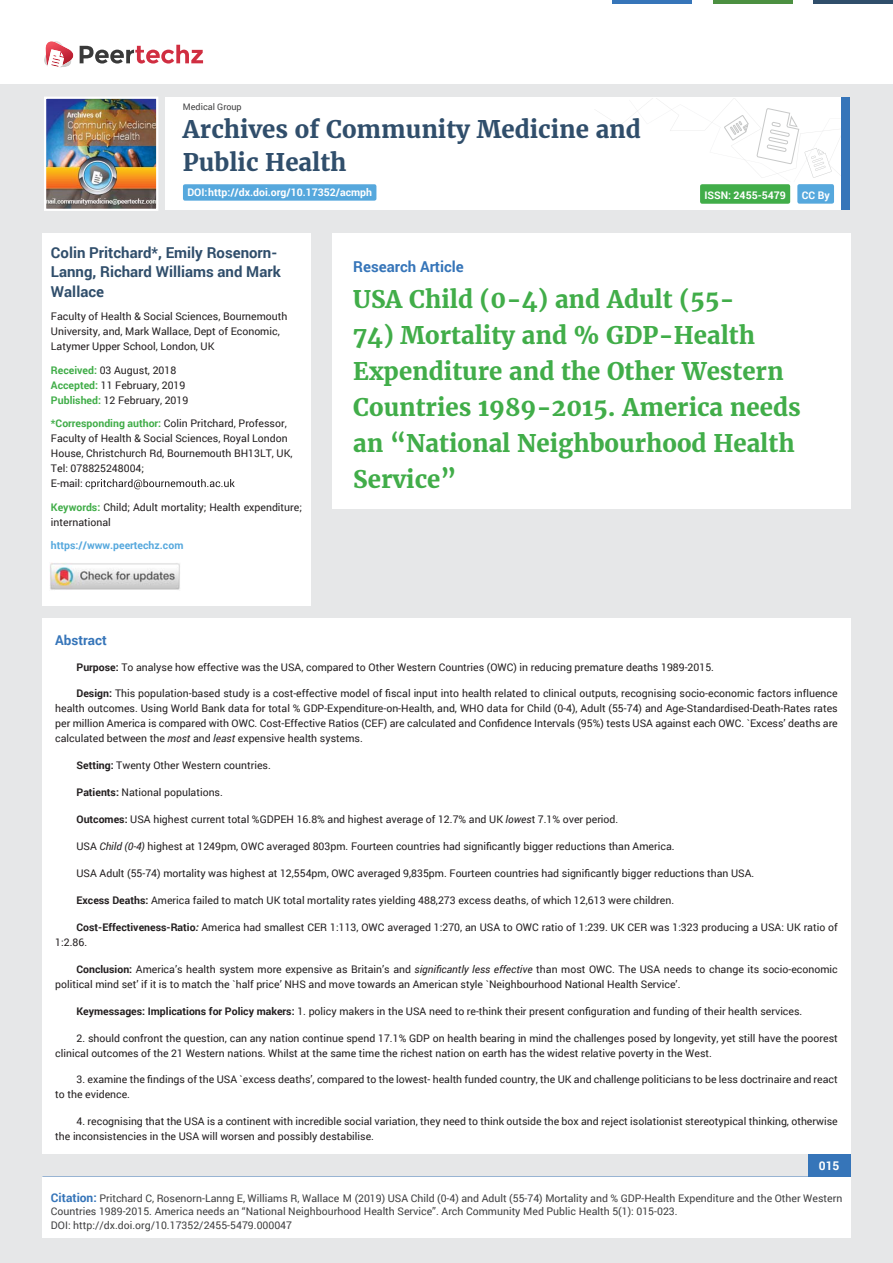
<style>
.page{position:relative;width:893px;height:1263px;background:#e6e7e8}
.page>*{position:absolute;margin:0;border:0;box-sizing:border-box;transform-origin:0 0}
.t1{font:700 24px/36px "Merriweather";color:#41ad49}
.t2{font:700 24px/33px "Merriweather";color:#304e6b}
.t3{font:700 15px/19.5px "Roboto";color:#304e6b}
.t4{font:700 15px "Roboto";color:#3675b9}
.t5{font:700 13.5px "Roboto";color:#3675b9}
.t6{font:700 12px "Roboto";color:#fff}
.t7{font:10.5px/15px "Roboto";color:#231f20}
.t8{font:10.5px/13.5px "Roboto";color:#404041}
.t9{font:700 10.5px "Roboto";color:#fff}
.t10{font:700 10.5px "Roboto";color:#56a8dd}
.t11{font:9px "Roboto";color:#404041}
.s1{font-weight:700;color:#41ad49}
.s2{font-weight:700}
.s3{font-style:italic}
.s4{font-weight:700;font-style:italic}
.s5{font-weight:700;font-size:12px;color:#3675b9}
</style>
<div class="page">
<div style="left:165px;top:98px;width:684px;height:112px;background:#fff"></div>
<svg style="left:596px;top:99px;width:245px;height:79px"></svg>
<div style="left:841px;top:98px;width:8px;height:112px;background:#3675b9"></div>
<img style="left:47px;top:100px;width:108px;height:108px">
<div style="left:44px;top:97px;width:114px;height:114px;border:2px solid #fff"></div>
<div style="left:0;top:0;width:893px;height:83px;background:#fff"></div>
<svg style="left:44px;top:41px;width:159px;height:27px"></svg>
<div style="left:700px;top:184px;width:90px;height:20px;background:#41ad49;border-radius:2px"></div>
<div style="left:797px;top:184px;width:37px;height:20px;background:#56a8dd;border-radius:2px"></div>
<hr style="left:713px;top:0;width:79px;height:3px;background:#4c9041">
<hr style="left:612px;top:0;width:80px;height:3px;background:#3675b9">
<hr style="left:813px;top:0;width:80px;height:3px;background:#304e6b">
<div style="left:808px;top:1154px;width:42px;height:43px;background:#3675b9"></div>
<div style="left:42px;top:1177px;width:809px;height:60px;background:#fff"></div>
<div style="left:183px;top:184px;width:193px;height:17px;background:#56a8dd;border-radius:2px"></div>
<div style="left:332px;top:233px;width:518px;height:276px;background:#fff"></div>
<div style="left:42px;top:233px;width:269px;height:372px;background:#fff"></div>
<svg style="left:85px;top:479px;width:150px;height:10px"></svg>
<img style="left:50px;top:563px;width:130px;height:27px">
<div style="left:42px;top:619px;width:808px;height:535px;background:#fff"></div>
<p class="t11" style="left:183px;top:101px;width:60px">Medical Group</p>
<h1 class="t2" style="left:183px;top:113px;width:459px">Archives of Community Medicine and<br>Public Health</h1>
<p class="t9" style="left:187px;top:185px;width:186px">DOI: http://dx.doi.org/10.17352/acmph</p>
<p class="t9" style="left:704px;top:188px;width:83px">ISSN: 2455-5479</p>
<p class="t9" style="left:802px;top:188px;width:29px">CC By</p>
<h2 class="t3" style="left:51px;top:242px;width:231px">Colin Pritchard*, Emily Rosenorn-<br>Lanng, Richard Williams and Mark<br>Wallace</h2>
<p class="t7" style="left:51px;top:308px;width:238px">Faculty of Health &amp; Social Sciences, Bournemouth<br>University, and, Mark Wallace, Dept of Economic,<br>Latymer Upper School, London, UK</p>
<p class="t7" style="left:51px;top:362px;width:139px"><span class="s1">Received:</span> 03 August, 2018<br><span class="s1">Accepted:</span> 11 February, 2019<br><span class="s1">Published:</span> 12 February, 2019</p>
<p class="t7" style="left:51px;top:415px;width:243px"><span class="s1">*Corresponding author:</span> Colin Pritchard, Professor, Faculty of Health &amp; Social Sciences, Royal London House, Christchurch Rd, Bournemouth BH13LT, UK, Tel: 078825248004;<br>E-mail:</p>
<p class="t7" style="left:51px;top:499px;width:253px"><span class="s1">Keywords:</span> Child; Adult mortality; Health expenditure; international</p>
<p class="t10" style="left:51px;top:538px;width:134px">https://www.peertechz.com</p>
<h2 class="t4" style="left:353px;top:256px;width:112px">Research Article</h2>
<h1 class="t1" style="left:353px;top:281px;width:383px">USA Child (0-4) and Adult (55-</h1>
<h1 class="t1" style="left:353px;top:317px;width:449px">74) Mortality and % GDP-Health<br>Expenditure and the Other Western<br>Countries 1989-2015. America needs an “National Neighbourhood Health<br>Service”</h1>
<p class="t5" style="left:55px;top:631px;width:53px">Abstract</p>
<p class="t7" style="left:76px;top:659px;width:639px"><span class="s2">Purpose:</span> To analyse how effective was the USA, compared to Other Western Countries (OWC) in reducing premature deaths 1989-2015.</p>
<p class="t7" style="left:55px;top:686px;width:784px;text-align:justify;text-indent:21px"><span class="s2">Design:</span> This population-based study is a cost-effective model of fiscal input into health related to clinical outputs, recognising socio-economic factors influence health outcomes. Using World Bank data for total % GDP-Expenditure-on-Health, and, WHO data for Child (0-4), Adult (55-74) and Age-Standardised-Death-Rates rates per million America is compared with OWC. Cost-Effective Ratios (CEF) are calculated and Confidence Intervals (95%) tests USA against each OWC. `Excess’ deaths are calculated between the <span class="s3">most</span> and <span class="s3">least</span> expensive health systems.</p>
<p class="t7" style="left:76px;top:758px;width:196px"><span class="s2">Setting:</span> Twenty Other Western countries.</p>
<p class="t7" style="left:76px;top:785px;width:148px"><span class="s2">Patients:</span> National populations.</p>
<p class="t7" style="left:76px;top:812px;width:543px"><span class="s2">Outcomes:</span> USA highest current total %GDPEH 16.8% and highest average of 12.7% and UK <span class="s3">lowes</span>t 7.1% over period.</p>
<p class="t7" style="left:76px;top:839px;width:599px">USA <span class="s3">Child (0-4)</span> highest at 1249pm, OWC averaged 803pm. Fourteen countries had significantly bigger reductions than America.</p>
<p class="t7" style="left:76px;top:865px;width:679px">USA Adult (55-74) mortality was highest at 12,554pm, OWC averaged 9,835pm. Fourteen countries had significantly bigger reductions than USA.</p>
<p class="t7" style="left:76px;top:892px;width:599px"><span class="s2">Excess Deaths:</span> America failed to match UK total mortality rates yielding 488,273 excess deaths, of which 12,613 were children.</p>
<p class="t7" style="left:55px;top:919px;width:784px;text-indent:21px"><span class="s2">Cost-Effectiveness-Ratio</span><span class="s4">:</span> America had smallest CER 1:113, OWC averaged 1:270, an USA to OWC ratio of 1:239. UK CER was 1:323 producing a USA: UK ratio of<br>1:2.86.</p>
<p class="t7" style="left:55px;top:961px;width:784px;text-indent:21px"><span class="s2">Conclusion:</span> America’s health system more expensive as Britain’s and <span class="s3">significantly less effective</span> than most OWC. The USA needs to change its socio-economic political mind set’ if it is to match the `half price’ NHS and move towards an American style `Neighbourhood National Health Service’.</p>
<p class="t7" style="left:76px;top:1003px;width:727px"><span class="s2">Keymessages: Implications for Policy makers:</span> 1. policy makers in the USA need to re-think their present configuration and funding of their health services.</p>
<p class="t7" style="left:55px;top:1030px;width:784px;text-indent:21px">2. should confront the question, can any nation continue spend 17.1% GDP on health bearing in mind the challenges posed by longevity, yet still have the poorest clinical outcomes of the 21 Western nations. Whilst at the same time the richest nation on earth has the widest relative poverty in the West.</p>
<p class="t7" style="left:55px;top:1072px;width:784px;text-indent:21px">3. examine the findings of the USA `excess deaths’, compared to the lowest- health funded country, the UK and challenge politicians to be less doctrinaire and react to the evidence.</p>
<p class="t7" style="left:55px;top:1114px;width:784px;text-indent:21px">4. recognising that the USA is a continent with incredible social variation, they need to think outside the box and reject isolationist stereotypical thinking, otherwise the inconsistencies in the USA will worsen and possibly destabilise.</p>
<p class="t6" style="left:819px;top:1158px;width:22px">015</p>
<p class="t8" style="left:51px;top:1191px;width:793px"><span class="s5">Citation:</span> Pritchard C, Rosenorn-Lanng E, Williams R, Wallace M (2019) USA Child (0-4) and Adult (55-74) Mortality and % GDP-Health Expenditure and the Other Western<br>Countries 1989-2015. America needs an “National Neighbourhood Health Service”. Arch Community Med Public Health 5(1): 015-023.<br>DOI: http://dx.doi.org/10.17352/2455-5479.000047</p>
</div>
